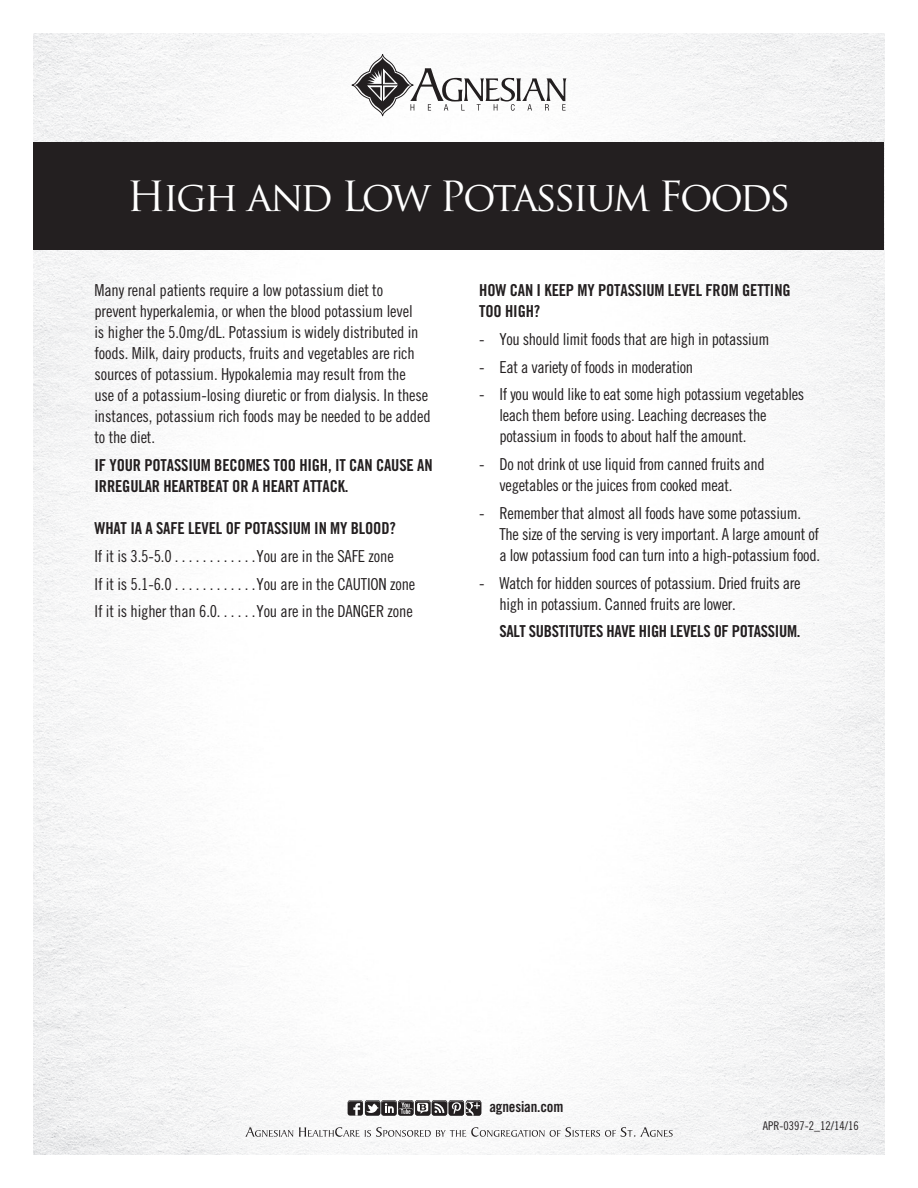
<style>
.page{position:relative;width:918px;height:1188px;background:#fff}
.page>*{position:absolute;margin:0;border:0;box-sizing:border-box;transform-origin:0 0}
.t1{font:40.5px "Trajan Pro";letter-spacing:-.06em;color:#fff}
.t2{font:16.5px/21px "Trade Gothic Cond Eighteen";letter-spacing:-.02em;color:#231f20}
.t3{font:16.5px/21px "Trade Gothic Bold Cond Twenty";letter-spacing:-.01em;color:#231f20}
.t4{font:15px "Trade Gothic Bold Cond Twenty";letter-spacing:-.01em;color:#231f20}
.t5{font:12px "Trade Gothic Cond Eighteen";color:#231f20}
</style>
<div class="page">
<img style="left:34px;top:34px;width:850px;height:1120px">
<svg style="left:352px;top:54px;width:214px;height:62px"></svg>
<div style="left:34px;top:142px;width:850px;height:108px;background:#231f20"></div>
<svg style="left:245px;top:1127px;width:428px;height:10px"></svg>
<svg style="left:348px;top:1100px;width:133px;height:16px;background:#696667"></svg>
<h1 class="t1" style="left:127px;top:171px;width:666px">High and Low Potassium Foods</h1>
<p class="t2" style="left:94px;top:280px;width:338px">Many renal patients require a low potassium diet to<br>prevent hyperkalemia, or when the blood potassium level<br>is higher the 5.0mg/dL. Potassium is widely distributed in foods. Milk, dairy products, fruits and vegetables are rich sources of potassium. Hypokalemia may result from the<br>use of a potassium-losing diuretic or from dialysis. In these instances, potassium rich foods may be needed to be added to the diet.</p>
<p class="t3" style="left:94px;top:455px;width:340px">IF YOUR POTASSIUM BECOMES TOO HIGH, IT CAN CAUSE AN<br>IRREGULAR HEARTBEAT OR A HEART ATTACK.</p>
<p class="t3" style="left:94px;top:518px;width:303px">WHAT IA A SAFE LEVEL OF POTASSIUM IN MY BLOOD?</p>
<p class="t2" style="left:94px;top:542px;width:322px;line-height:27.8px">If it is 3.5-5.0 . . . . . . . . . . . .You are in the SAFE zone<br>If it is 5.1-6.0 . . . . . . . . . . . .You are in the CAUTION zone<br>If it is higher than 6.0 .....</p>
<p class="t2" style="left:257px;top:601px;width:158px">You are in the DANGER zone</p>
<p class="t3" style="left:479px;top:280px;width:313px">HOW CAN I KEEP MY POTASSIUM LEVEL FROM GETTING<br>TOO HIGH?</p>
<p class="t2" style="left:479px;top:328px;width:292px">- You should limit foods that are high in potassium</p>
<p class="t2" style="left:479px;top:356px;width:215px">- Eat a variety of foods in moderation</p>
<p class="t2" style="left:499px;top:384px;width:306px;text-indent:-20px">- If you would like to eat some high potassium vegetables leach them before using. Leaching decreases the potassium in foods to about half the amount.</p>
<p class="t2" style="left:499px;top:454px;width:267px;text-indent:-20px">- Do not drink ot use liquid from canned fruits and vegetables or the juices from cooked meat.</p>
<p class="t2" style="left:499px;top:502px;width:322px;text-indent:-20px">- Remember that almost all foods have some potassium.<br>The size of the serving is very important. A large amount of a low potassium food can turn into a high-potassium food.</p>
<p class="t2" style="left:499px;top:572px;width:303px;text-indent:-20px">- Watch for hidden sources of potassium. Dried fruits are high in potassium. Canned fruits are lower.</p>
<p class="t3" style="left:499px;top:621px;width:302px">SALT SUBSTITUTES HAVE HIGH LEVELS OF POTASSIUM.</p>
<p class="t4" style="left:489px;top:1097px;width:76px">agnesian.com</p>
<p class="t5" style="left:763px;top:1119px;width:97px">APR-0397-2_12/14/16</p>
</div>
